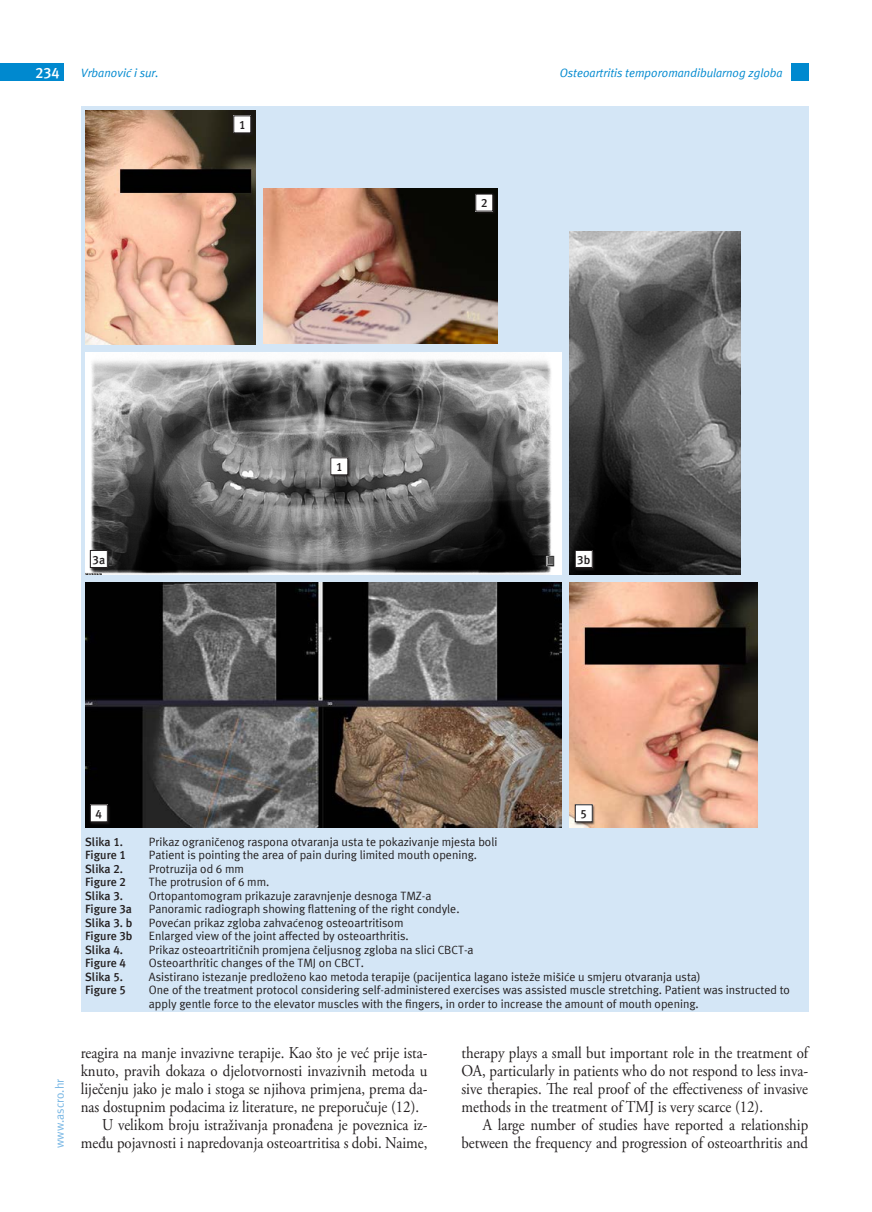
<style>
.page{position:relative;width:872px;height:1212px;background:#fff}
.page>*{position:absolute;margin:0;border:0;box-sizing:border-box;transform-origin:0 0}
.t1{font:16.5px/18px "Adobe Garamond Pro";color:#231f20;text-align:justify;scale:.9 1}
.t2{font:700 15px "Meta ASC";color:#fff}
.t3{font:12px/13.5px "Meta ASC";color:#231f20}
.t4{font:700 12px "Meta ASC";color:#231f20}
.t5{font:italic 12px "Meta ASC";color:#0089cf}
.t6{font:12px "Meta ASC";color:#77b6e4}
</style>
<div class="page">
<div style="left:791px;top:64px;width:17px;height:17px;background:#0089cf"></div>
<div style="left:0;top:64px;width:64px;height:17px;background:#0089cf"></div>
<div style="left:81px;top:106px;width:727px;height:742px;background:#d4e6f6"></div>
<img style="left:85px;top:583px;width:476px;height:245px">
<img style="left:570px;top:232px;width:170px;height:342px">
<img style="left:85px;top:353px;width:476px;height:221px">
<img style="left:264px;top:188px;width:233px;height:156px">
<img style="left:85px;top:111px;width:170px;height:233px">
<div style="left:81px;top:832px;width:727px;height:180px;background:#d4e6f6"></div>
<img style="left:570px;top:583px;width:187px;height:245px">
<div style="left:330px;top:457px;width:21px;height:21px;background:#231f20;opacity:.75"></div>
<div style="left:331px;top:458px;width:17px;height:17px;background:#fff"></div>
<div style="left:233px;top:115px;width:21px;height:21px;background:#1f1c18"></div>
<div style="left:234px;top:116px;width:17px;height:17px;background:#fff"></div>
<div style="left:233px;top:116px;width:18px;height:17px;border:1px solid #231f20"></div>
<div style="left:475px;top:193px;width:21px;height:21px;background:#231f20;opacity:.75"></div>
<div style="left:476px;top:194px;width:17px;height:17px;background:#fff"></div>
<div style="left:475px;top:194px;width:18px;height:17px;border:1px solid #231f20"></div>
<div style="left:90px;top:550px;width:21px;height:21px;background:#231f20;opacity:.75"></div>
<div style="left:90px;top:550px;width:17px;height:17px;background:#fff"></div>
<div style="left:90px;top:550px;width:18px;height:18px;border:1px solid #231f20"></div>
<div style="left:90px;top:804px;width:21px;height:21px;background:#121010"></div>
<div style="left:90px;top:805px;width:17px;height:17px;background:#fff"></div>
<div style="left:90px;top:804px;width:18px;height:18px;border:1px solid #231f20"></div>
<div style="left:574px;top:550px;width:21px;height:21px;background:#231f20;opacity:.75"></div>
<div style="left:575px;top:550px;width:17px;height:17px;background:#fff"></div>
<div style="left:575px;top:550px;width:17px;height:18px;border:1px solid #231f20"></div>
<div style="left:574px;top:804px;width:21px;height:21px;background:#231f20;opacity:.75"></div>
<div style="left:575px;top:805px;width:17px;height:17px;background:#fff"></div>
<div style="left:575px;top:804px;width:17px;height:18px;border:1px solid #231f20"></div>
<p class="t2" style="left:35px;top:64px;width:26px">234</p>
<p class="t5" style="left:81px;top:66px;width:79px">Vrbanović i sur.</p>
<p class="t5" style="left:560px;top:66px;width:224px">Osteoartritis temporomandibularnog zgloba</p>
<p class="t4" style="left:239px;top:118px;width:8px">1</p>
<p class="t4" style="left:481px;top:196px;width:8px">2</p>
<p class="t4" style="left:93px;top:553px;width:14px">3a</p>
<p class="t4" style="left:336px;top:460px;width:8px">1</p>
<p class="t4" style="left:577px;top:553px;width:14px">3b</p>
<p class="t6" style="left:53px;top:1148px;width:71px;rotate:-90deg">www.ascro.hr</p>
<p class="t4" style="left:96px;top:807px;width:8px">4</p>
<p class="t4" style="left:580px;top:807px;width:8px">5</p>
<p class="t4" style="left:85px;top:834px;width:39px">Slika 1.</p>
<p class="t3" style="left:149px;top:834px;width:350px">Prikaz ograničenog raspona otvaranja usta te pokazivanje mjesta boli</p>
<p class="t4" style="left:85px;top:848px;width:42px">Figure 1</p>
<p class="t3" style="left:149px;top:848px;width:330px">Patient is pointing the area of pain during limited mouth opening.</p>
<p class="t4" style="left:85px;top:861px;width:39px">Slika 2.</p>
<p class="t3" style="left:149px;top:861px;width:97px">Protruzija od 6 mm</p>
<p class="t4" style="left:85px;top:875px;width:42px">Figure 2</p>
<p class="t3" style="left:149px;top:875px;width:122px">The protrusion of 6 mm.</p>
<p class="t4" style="left:85px;top:888px;width:39px">Slika 3.</p>
<p class="t3" style="left:149px;top:888px;width:284px">Ortopantomogram prikazuje zaravnjenje desnoga TMZ-a</p>
<p class="t4" style="left:85px;top:902px;width:49px">Figure 3a</p>
<p class="t3" style="left:149px;top:902px;width:312px">Panoramic radiograph showing flattening of the right condyle.</p>
<p class="t4" style="left:85px;top:915px;width:49px">Slika 3. b</p>
<p class="t3" style="left:149px;top:915px;width:256px">Povećan prikaz zgloba zahvaćenog osteoartritisom</p>
<p class="t4" style="left:85px;top:929px;width:49px">Figure 3b</p>
<p class="t3" style="left:149px;top:929px;width:261px">Enlarged view of the joint affected by osteoarthritis.</p>
<p class="t4" style="left:85px;top:942px;width:40px">Slika 4.</p>
<p class="t3" style="left:149px;top:942px;width:326px">Prikaz osteoartritičnih promjena čeljusnog zgloba na slici CBCT-a</p>
<p class="t4" style="left:85px;top:956px;width:42px">Figure 4</p>
<p class="t3" style="left:149px;top:956px;width:217px">Osteoarthritic changes of the TMJ on CBCT.</p>
<p class="t4" style="left:85px;top:969px;width:39px">Slika 5.</p>
<p class="t3" style="left:149px;top:969px;width:553px">Asistirano istezanje predloženo kao metoda terapije (pacijentica lagano isteže mišiće u smjeru otvaranja usta)</p>
<p class="t4" style="left:85px;top:983px;width:42px">Figure 5</p>
<p class="t3" style="left:149px;top:983px;width:642px">One of the treatment protocol considering self-administered exercises was assisted muscle stretching. Patient was instructed to apply gentle force to the elevator muscles with the fingers, in order to increase the amount of mouth opening.</p>
<h1 class="t1" style="left:81px;top:1044px;width:387px">reagira na manje invazivne terapije. Kao što je već prije ista-</h1>
<h1 class="t1" style="left:81px;top:1062px;width:387px">knuto, pravih dokaza o djelotvornosti invazivnih metoda u</h1>
<h1 class="t1" style="left:81px;top:1080px;width:387px">liječenju jako je malo i stoga se njihova primjena, prema da-</h1>
<h1 class="t1" style="left:81px;top:1098px;width:377px">nas dostupnim podacima iz literature, ne preporučuje (12).</h1>
<h1 class="t1" style="left:102px;top:1116px;width:363px">U velikom broju istraživanja pronađena je poveznica iz-</h1>
<h1 class="t1" style="left:81px;top:1134px;width:387px">među pojavnosti i napredovanja osteoartritisa s dobi. Naime,</h1>
<h1 class="t1" style="left:461px;top:1044px;width:387px">therapy plays a small but important role in the treatment of OA, particularly in patients who do not respond to less inva&shy;sive therapies. The real proof of the effectiveness of invasive methods in the treatment of TMJ is very scarce (12).</h1>
<h1 class="t1" style="left:461px;top:1116px;width:387px;text-align:right">A large number of studies have reported a relationship between the frequency and progression of osteoarthritis and</h1>
</div>
